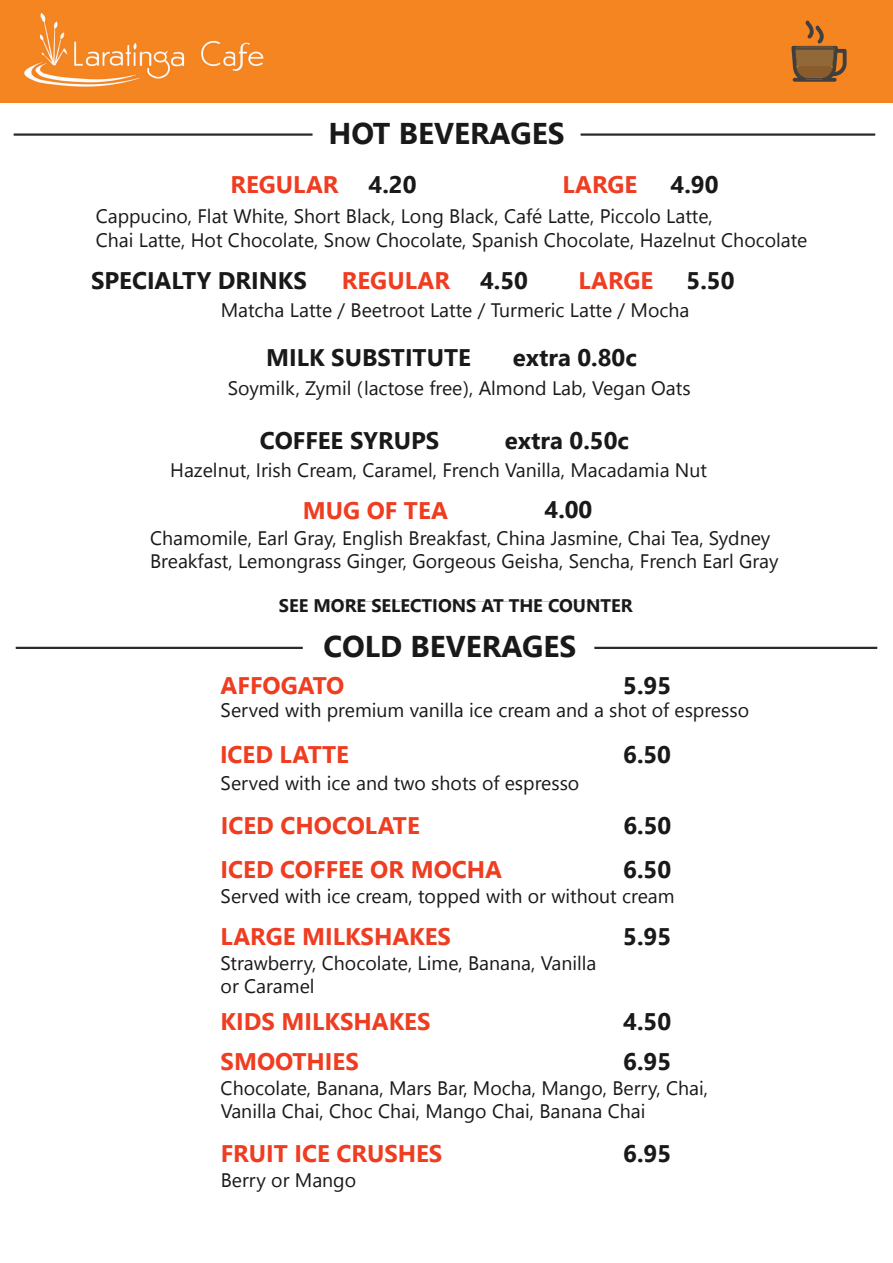
<style>
.page{position:relative;width:893px;height:1263px;background:#fff}
.page>*{position:absolute;margin:0;border:0;box-sizing:border-box;transform-origin:0 0}
.t1{font:700 30px "Leelawadee UI";color:#191919}
.t2{font:700 24px "Leelawadee UI";color:#ef3d22}
.t3{font:700 24px "Leelawadee UI";color:#191919}
.t4{font:700 24px "Myanmar Text";color:#191919}
.t5{font:19.5px/23.4px "Leelawadee UI";color:#191919}
.t6{font:700 18.15px "Leelawadee UI";color:#191919}
.s1{color:#191919}
</style>
<div class="page">
<div style="left:0;top:0;width:893px;height:102px;background:#f58521"></div>
<hr style="left:14px;top:133px;width:298px;height:3px;background:#2b2b2b">
<hr style="left:581px;top:133px;width:294px;height:3px;background:#2b2b2b">
<hr style="left:16px;top:647px;width:287px;height:2px;background:#2b2b2b">
<hr style="left:594px;top:647px;width:283px;height:2px;background:#2b2b2b">
<svg style="left:791px;top:20px;width:56px;height:62px"></svg>
<img style="left:24px;top:12px;width:240px;height:75px">
<h1 class="t1" style="left:328px;top:112px;width:238px">HOT BEVERAGES</h1>
<p class="t2" style="left:230px;top:167px;width:110px">REGULAR</p>
<p class="t2" style="left:562px;top:167px;width:76px">LARGE</p>
<p class="t3" style="left:369px;top:167px;width:49px">4.20</p>
<p class="t3" style="left:671px;top:167px;width:49px">4.90</p>
<p class="t5" style="left:96px;top:204px;width:713px">Cappucino, Flat White, Short Black, Long Black, Café Latte, Piccolo Latte,<br>Chai Latte, Hot Chocolate, Snow Chocolate, Spanish Chocolate, Hazelnut Chocolate</p>
<p class="t3" style="left:91px;top:263px;width:217px">SPECIALTY DRINKS</p>
<p class="t2" style="left:342px;top:263px;width:188px">REGULAR <span class="s1">4.50</span></p>
<p class="t2" style="left:578px;top:263px;width:76px">LARGE</p>
<p class="t3" style="left:687px;top:263px;width:49px">5.50</p>
<p class="t5" style="left:221px;top:297px;width:470px">Matcha Latte / Beetroot Latte / Turmeric Latte / Mocha</p>
<p class="t3" style="left:266px;top:340px;width:206px">MILK SUBSTITUTE</p>
<p class="t3" style="left:513px;top:340px;width:126px">extra 0.80c</p>
<p class="t5" style="left:228px;top:375px;width:464px">Soymilk, Zymil (lactose free), Almond Lab, Vegan Oats</p>
<p class="t4" style="left:260px;top:427px;width:181px">COFFEE SYRUPS</p>
<p class="t3" style="left:505px;top:424px;width:126px">extra 0.50c</p>
<p class="t5" style="left:170px;top:458px;width:538px">Hazelnut, Irish Cream, Caramel, French Vanilla, Macadamia Nut</p>
<p class="t2" style="left:303px;top:493px;width:147px">MUG OF TEA</p>
<p class="t3" style="left:544px;top:493px;width:49px">4.00</p>
<p class="t5" style="left:150px;top:525px;width:630px">Chamomile, Earl Gray, English Breakfast, China Jasmine, Chai Tea, Sydney<br>Breakfast, Lemongrass Ginger, Gorgeous Geisha, Sencha, French Earl Gray</p>
<p class="t6" style="left:279px;top:592px;width:355px">SEE MORE SELECTIONS AT THE COUNTER</p>
<h1 class="t1" style="left:324px;top:625px;width:254px">COLD BEVERAGES</h1>
<p class="t2" style="left:221px;top:668px;width:125px">AFFOGATO</p>
<p class="t3" style="left:623px;top:668px;width:49px">5.95</p>
<p class="t5" style="left:221px;top:698px;width:530px">Served with premium vanilla ice cream and a shot of espresso</p>
<p class="t2" style="left:220px;top:738px;width:130px">ICED LATTE</p>
<p class="t3" style="left:623px;top:738px;width:49px">6.50</p>
<p class="t5" style="left:221px;top:770px;width:360px">Served with ice and two shots of espresso</p>
<p class="t2" style="left:221px;top:809px;width:200px">ICED CHOCOLATE</p>
<p class="t3" style="left:623px;top:809px;width:49px">6.50</p>
<p class="t2" style="left:221px;top:852px;width:283px">ICED COFFEE OR MOCHA</p>
<p class="t5" style="left:221px;top:883px;width:455px">Served with ice cream, topped with or without cream</p>
<p class="t3" style="left:623px;top:852px;width:49px">6.50</p>
<p class="t2" style="left:221px;top:919px;width:232px">LARGE MILKSHAKES</p>
<p class="t3" style="left:623px;top:919px;width:49px">5.95</p>
<p class="t5" style="left:221px;top:950px;width:377px">Strawberry, Chocolate, Lime, Banana, Vanilla or Caramel</p>
<p class="t2" style="left:221px;top:1004px;width:211px">KIDS MILKSHAKES</p>
<p class="t3" style="left:623px;top:1004px;width:49px">4.50</p>
<p class="t2" style="left:221px;top:1044px;width:140px">SMOOTHIES</p>
<p class="t5" style="left:221px;top:1075px;width:489px">Chocolate, Banana, Mars Bar, Mocha, Mango, Berry, Chai,<br>Vanilla Chai, Choc Chai, Mango Chai, Banana Chai</p>
<p class="t3" style="left:623px;top:1044px;width:49px">6.95</p>
<p class="t2" style="left:221px;top:1136px;width:223px">FRUIT ICE CRUSHES</p>
<p class="t5" style="left:221px;top:1167px;width:137px">Berry or Mango</p>
<p class="t3" style="left:623px;top:1136px;width:49px">6.95</p>
</div>
